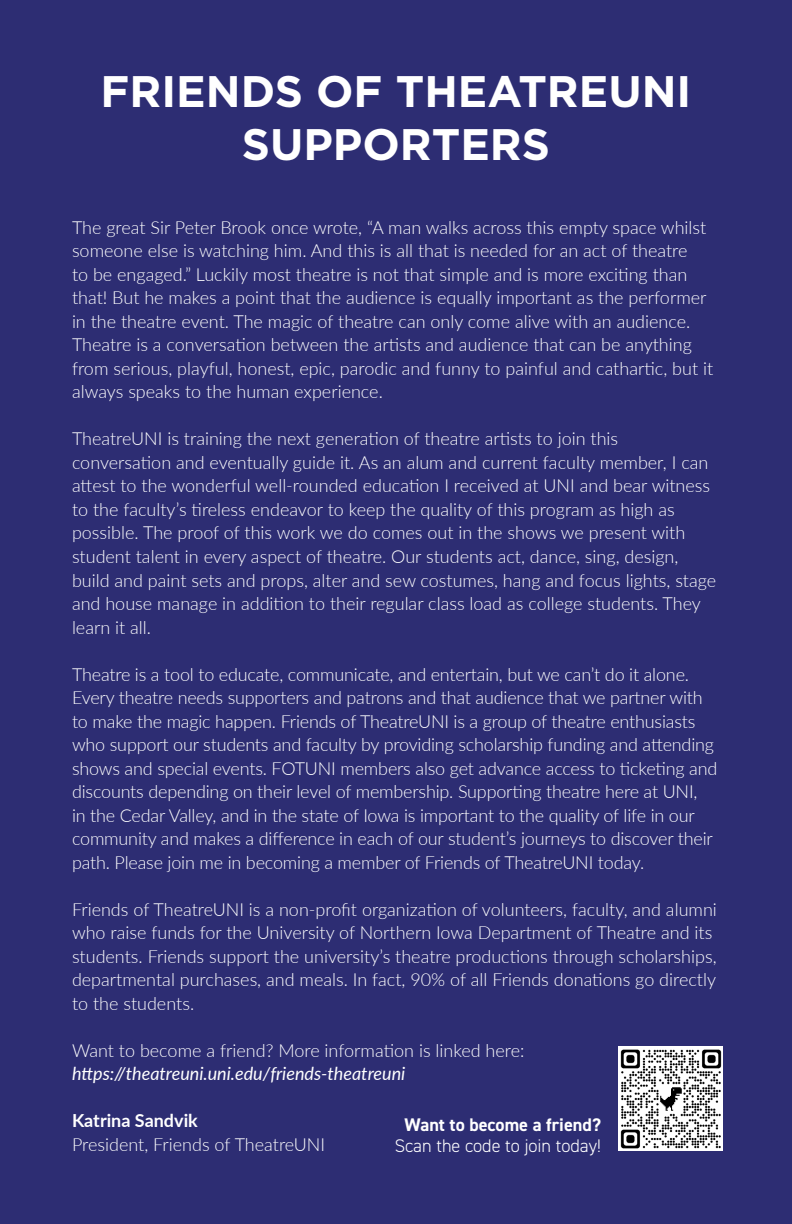
<style>
.page{position:relative;width:792px;height:1224px;background:#2d2d73}
.page>*{position:absolute;margin:0;border:0;box-sizing:border-box;transform-origin:0 0}
.t1{font:700 44px/53px "Gotham";color:#fff;text-align:center}
.t2{font:300 18.4px "DIN2014";color:#fff}
.t3{font:700 18.4px "DIN2014";color:#fff}
.t4{font:300 18px/23.6px "Lato";color:#fff}
.t5{font:italic 18px "Lato";color:#fff}
.t6{font:700 18px "Lato";color:#fff}
</style>
<div class="page">
<img style="left:619px;top:1046px;width:104px;height:104px">
<p class="t1" style="left:101px;top:65px;width:592px">FRIENDS OF THEATREUNI<br>SUPPORTERS</p>
<p class="t4" style="left:72px;top:215px;width:643px">The great Sir Peter Brook once wrote, “A man walks across this empty space whilst someone else is watching him. And this is all that is needed for an act of theatre<br>to be engaged.” Luckily most theatre is not that simple and is more exciting than that! But he makes a point that the audience is equally important as the performer in the theatre event. The magic of theatre can only come alive with an audience.<br>Theatre is a conversation between the artists and audience that can be anything from serious, playful, honest, epic, parodic and funny to painful and cathartic, but it always speaks to the human experience.</p>
<p class="t4" style="left:72px;top:426px;width:646px">TheatreUNI is training the next generation of theatre artists to join this conversation and eventually guide it. As an alum and current faculty member, I can attest to the wonderful well-rounded education I received at UNI and bear witness to the faculty’s tireless endeavor to keep the quality of this program as high as possible. The proof of this work we do comes out in the shows we present with student talent in every aspect of theatre. Our students act, dance, sing, design, build and paint sets and props, alter and sew costumes, hang and focus lights, stage and house manage in addition to their regular class load as college students. They learn it all.</p>
<p class="t4" style="left:72px;top:662px;width:647px">Theatre is a tool to educate, communicate, and entertain, but we can’t do it alone.<br>Every theatre needs supporters and patrons and that audience that we partner with to make the magic happen. Friends of TheatreUNI is a group of theatre enthusiasts who support our students and faculty by providing scholarship funding and attending shows and special events. FOTUNI members also get advance access to ticketing and discounts depending on their level of membership. Supporting theatre here at UNI,<br>in the Cedar Valley, and in the state of Iowa is important to the quality of life in our community and makes a difference in each of our student’s journeys to discover their path. Please join me in becoming a member of Friends of TheatreUNI today.</p>
<p class="t4" style="left:72px;top:897px;width:646px">Friends of TheatreUNI is a non-profit organization of volunteers, faculty, and alumni who raise funds for the University of Northern Iowa Department of Theatre and its students. Friends support the university’s theatre productions through scholarships, departmental purchases, and meals. In fact, 90% of all Friends donations go directly to the students.</p>
<p class="t4" style="left:72px;top:1038px;width:454px">Want to become a friend? More information is linked here:</p>
<p class="t5" style="left:72px;top:1061px;width:335px">https://theatreuni.uni.edu/friends-theatreuni</p>
<p class="t6" style="left:72px;top:1108px;width:127px">Katrina Sandvik</p>
<p class="t4" style="left:72px;top:1132px;width:255px">President, Friends of TheatreUNI</p>
<p class="t3" style="left:404px;top:1112px;width:198px">Want to become a friend?</p>
<p class="t2" style="left:395px;top:1134px;width:208px">Scan the code to join today!</p>
</div>
